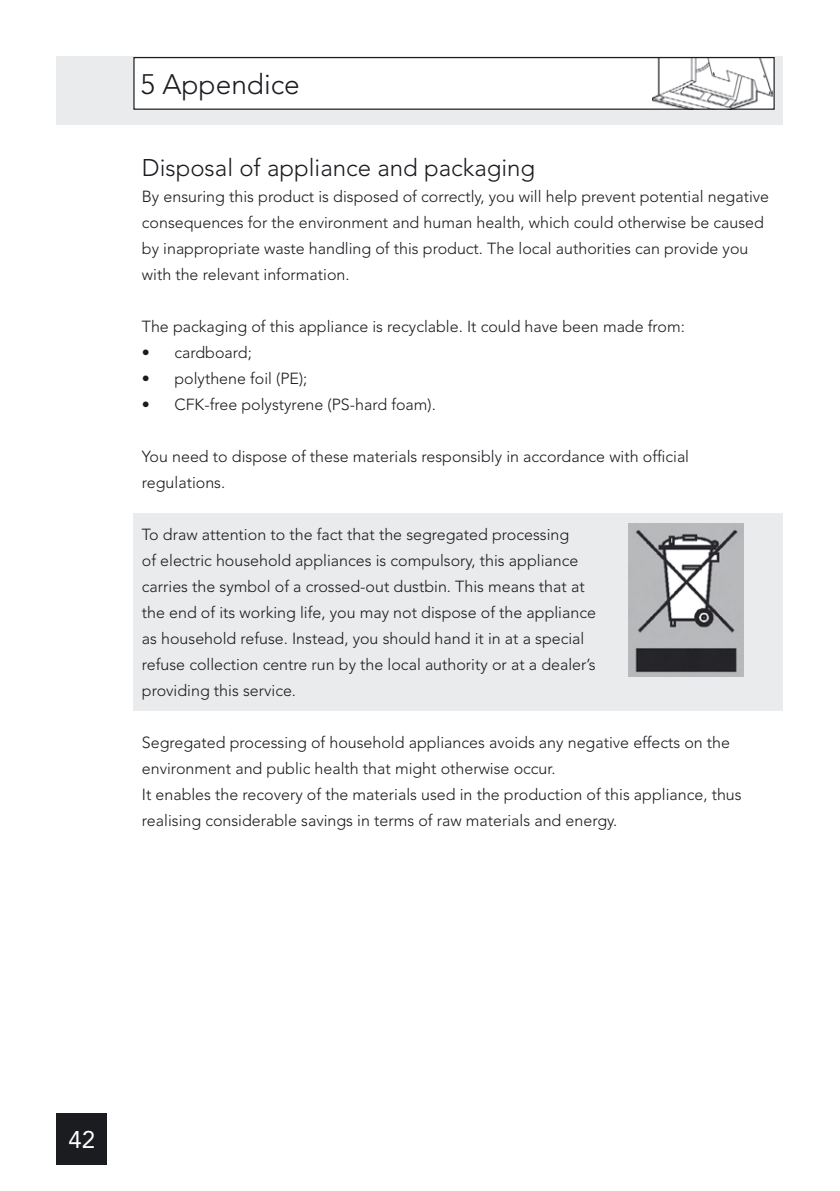
<style>
.page{position:relative;width:840px;height:1191px;background:#fff}
.page>*{position:absolute;margin:0;border:0;box-sizing:border-box;transform-origin:0 0}
.t1{font:300 28px "Avenir";color:#1b1c20}
.t2{font:300 24px "Avenir";color:#1b1c20}
.t3{font:24px "Avenir";color:#fff}
.t4{font:300 16px/26px "Avenir";color:#1b1c20}
</style>
<div class="page">
<div style="left:57px;top:57px;width:725px;height:68px;background:#e9ebec"></div>
<div style="left:57px;top:1113px;width:50px;height:51px;background:#1b1c20"></div>
<div style="left:134px;top:58px;width:639px;height:51px;background:#fff"></div>
<img style="left:652px;top:59px;width:119px;height:49px">
<div style="left:133px;top:57px;width:641px;height:53px;border:1px solid #1b1c20"></div>
<div style="left:133px;top:514px;width:649px;height:197px;background:#e9ebec"></div>
<img style="left:628px;top:523px;width:115px;height:153px">
<h1 class="t1" style="left:140px;top:68px;width:161px">5 Appendice</h1>
<h2 class="t2" style="left:142px;top:154px;width:394px">Disposal of appliance and packaging</h2>
<p class="t4" style="left:142px;top:183px;width:628px">By ensuring this product is disposed of correctly, you will help prevent potential negative consequences for the environment and human health, which could otherwise be caused by inappropriate waste handling of this product. The local authorities can provide you with the relevant information.</p>
<p class="t4" style="left:142px;top:313px;width:544px">The packaging of this appliance is recyclable. It could have been made from:</p>
<p class="t4" style="left:142px;top:339px;width:111px">• cardboard;</p>
<p class="t4" style="left:142px;top:365px;width:167px">• polythene foil (PE);</p>
<p class="t4" style="left:142px;top:391px;width:295px">• CFK-free polystyrene (PS-hard foam).</p>
<p class="t4" style="left:142px;top:443px;width:548px">You need to dispose of these materials responsibly in accordance with official regulations.</p>
<p class="t4" style="left:142px;top:521px;width:455px">To draw attention to the fact that the segregated processing<br>of electric household appliances is compulsory, this appliance carries the symbol of a crossed-out dustbin. This means that at the end of its working life, you may not dispose of the appliance as household refuse. Instead, you should hand it in at a special refuse collection centre run by the local authority or at a dealer’s providing this service.</p>
<p class="t4" style="left:142px;top:729px;width:601px">Segregated processing of household appliances avoids any negative effects on the environment and public health that might otherwise occur.<br>It enables the recovery of the materials used in the production of this appliance, thus realising considerable savings in terms of raw materials and energy.</p>
<h2 class="t3" style="left:68px;top:1125px;width:28px">42</h2>
</div>
